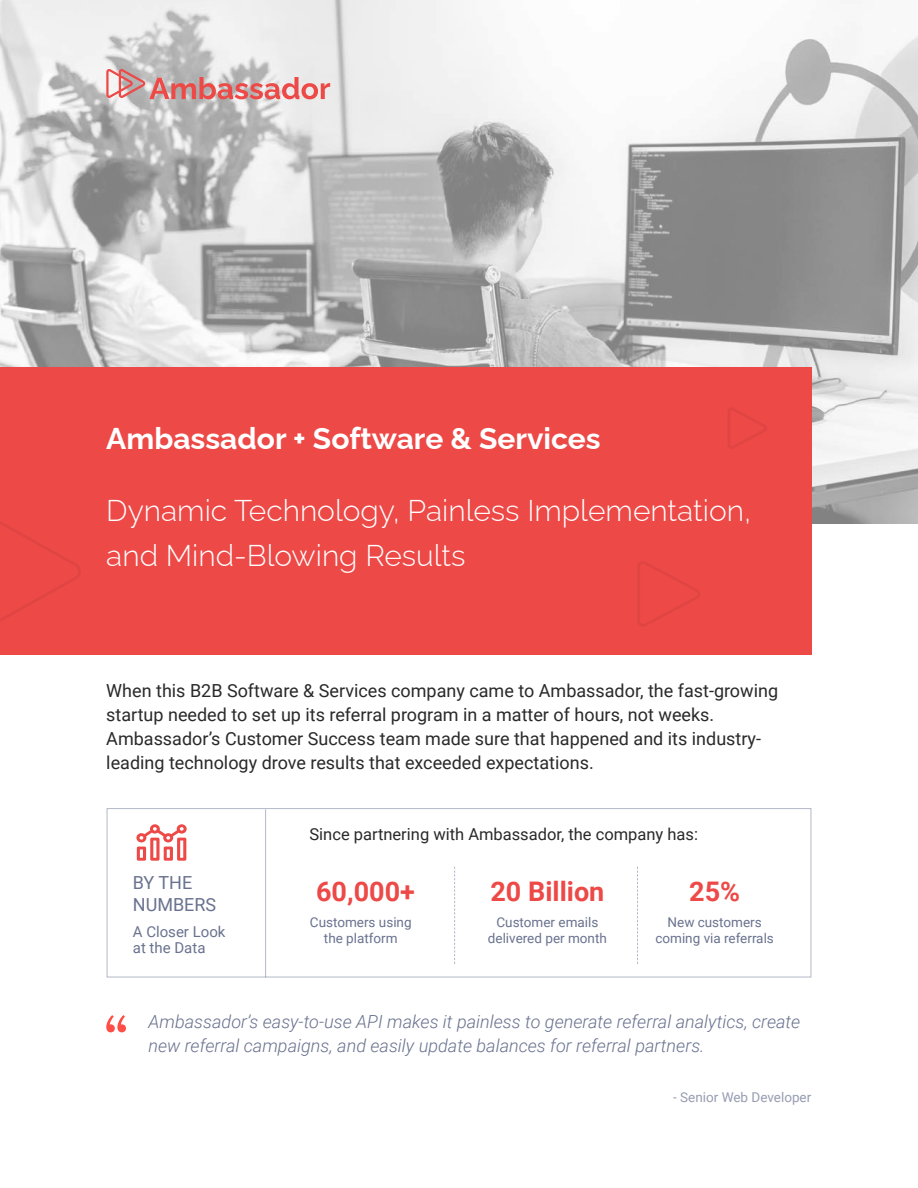
<style>
.page{position:relative;width:918px;height:1188px;background:#fff}
.page>*{position:absolute;margin:0;border:0;box-sizing:border-box;transform-origin:0 0}
.t1{font:300 30px/45px "Raleway";color:#fff}
.t2{font:700 30px "Raleway";color:#fff}
.t3{font:700 27px "Roboto";color:#ed4947}
.t4{font:18px/24px "Roboto";color:#292929}
.t5{font:italic 300 18px/24px "Roboto";color:#69728f}
.t6{font:18px/21.6px "Roboto";color:#69728f}
.t7{font:16.5px "Roboto";color:#292929}
.t8{font:15px/16.5px "Roboto";color:#69728f}
.t9{font:13.5px/16.5px "Roboto";color:#69728f;text-align:center}
</style>
<div class="page">
<img style="left:0;top:0;width:918px;height:523px">
<div style="left:0;top:367px;width:812px;height:288px;background:#ed4947"></div>
<svg style="left:106px;top:69px;width:224px;height:30px"></svg>
<svg style="left:0;top:521px;width:81px;height:100px"></svg>
<svg style="left:728px;top:408px;width:39px;height:40px"></svg>
<svg style="left:638px;top:562px;width:62px;height:64px"></svg>
<svg style="left:136px;top:824px;width:51px;height:37px"></svg>
<hr style="left:265px;top:809px;width:1px;height:168px;background:#69728f">
<svg style="left:454px;top:867px;width:1px;height:97px"></svg>
<svg style="left:637px;top:867px;width:1px;height:97px"></svg>
<svg style="left:106px;top:1015px;width:20px;height:17px"></svg>
<h1 class="t2" style="left:106px;top:415px;width:496px">Ambassador + Software &amp; Services</h1>
<h1 class="t1" style="left:106px;top:485px;width:646px">Dynamic Technology, Painless Implementation, and Mind-Blowing Results</h1>
<p class="t4" style="left:106px;top:677px;width:673px">When this B2B Software &amp; Services company came to Ambassador, the fast-growing startup needed to set up its referral program in a matter of hours, not weeks.<br>Ambassador’s Customer Success team made sure that happened and its industry&shy;leading technology drove results that exceeded expectations.</p>
<p class="t6" style="left:133px;top:871px;width:85px">BY THE<br>NUMBERS</p>
<p class="t8" style="left:133px;top:923px;width:94px">A Closer Look at the Data</p>
<p class="t7" style="left:310px;top:823px;width:390px">Since partnering with Ambassador, the company has:</p>
<h2 class="t3" style="left:316px;top:872px;width:100px">60,000+</h2>
<p class="t9" style="left:310px;top:913px;width:103px">Customers using the platform</p>
<h2 class="t3" style="left:490px;top:872px;width:115px">20 Billion</h2>
<p class="t9" style="left:488px;top:913px;width:120px">Customer emails delivered per month</p>
<h2 class="t3" style="left:689px;top:872px;width:52px">25%</h2>
<p class="t9" style="left:655px;top:913px;width:120px">New customers coming via referrals</p>
<p class="t5" style="left:149px;top:1009px;width:653px">Ambassador’s easy-to-use API makes it painless to generate referral analytics, create new referral campaigns, and easily update balances for referral partners.</p>
<p class="t9" style="left:673px;top:1088px;width:140px">- Senior Web Developer</p>
</div>
